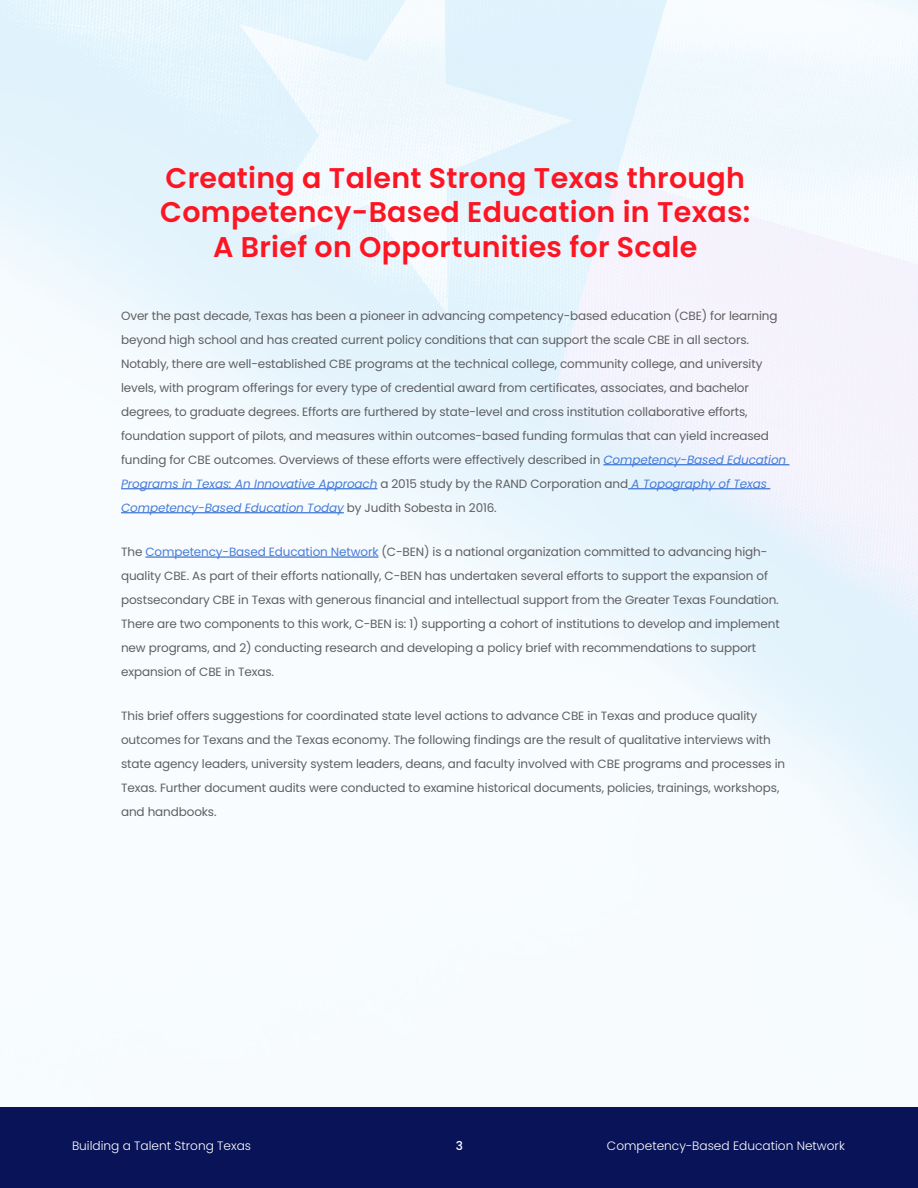
<style>
.page{position:relative;width:918px;height:1188px;background:#fff}
.page>*{position:absolute;margin:0;border:0;box-sizing:border-box;transform-origin:0 0}
.Sub_Title{font:600 28.5px/34.5px "Poppins";letter-spacing:.01em;color:#fc1623;text-align:center}
.t1{font:300 12.15px "Poppins";color:#fff}
.t2{font:500 12.15px "Poppins";color:#fff}
.main{font:12px/24px "Poppins";letter-spacing:-.01em;color:#5f5f62}
.s1{font-style:italic;color:#487cd8}
.s2{color:#487cd8}
</style>
<div class="page">
<div style="left:0;top:1107px;width:918px;height:81px;background:#091358"></div>
<img style="left:0;top:0;width:918px;height:925px">
<hr style="left:603px;top:465px;width:186px;height:1px;background:#15c">
<hr style="left:121px;top:489px;width:256px;height:1px;background:#15c">
<hr style="left:628px;top:489px;width:142px;height:1px;background:#15c">
<hr style="left:121px;top:513px;width:223px;height:1px;background:#15c">
<hr style="left:145px;top:557px;width:233px;height:1px;background:#15c">
<p class="Sub_Title" style="left:160px;top:161px;width:592px">Creating a Talent Strong Texas through<br>Competency-Based Education in Texas:<br>A Brief on Opportunities for Scale</p>
<p class="main" style="left:121px;top:303px;width:667px">Over the past decade, Texas has been a pioneer in advancing competency-based education (CBE) for learning beyond high school and has created current policy conditions that can support the scale CBE in all sectors.<br>Notably, there are well-established CBE programs at the technical college, community college, and university levels, with program offerings for every type of credential award from certificates, associates, and bachelor degrees, to graduate degrees. Efforts are furthered by state-level and cross institution collaborative efforts, foundation support of pilots, and measures within outcomes-based funding formulas that can yield increased funding for CBE outcomes. Overviews of these efforts were effectively described in <span class="s1">Competency-Based Education Programs in Texas: An Innovative Approach</span> a 2015 study by the RAND Corporation and <span class="s1">A Topography of Texas Competency-Based Education Today</span> by Judith Sobesta in 2016.</p>
<p class="main" style="left:121px;top:540px;width:660px">The <span class="s2">Competency-Based Education Network</span> (C-BEN) is a national organization committed to advancing high&shy;quality CBE. As part of their efforts nationally, C-BEN has undertaken several efforts to support the expansion of postsecondary CBE in Texas with generous financial and intellectual support from the Greater Texas Foundation.<br>There are two components to this work, C-BEN is: 1) supporting a cohort of institutions to develop and implement new programs, and 2) conducting research and developing a policy brief with recommendations to support expansion of CBE in Texas.</p>
<p class="main" style="left:121px;top:704px;width:666px">This brief offers suggestions for coordinated state level actions to advance CBE in Texas and produce quality outcomes for Texans and the Texas economy. The following findings are the result of qualitative interviews with state agency leaders, university system leaders, deans, and faculty involved with CBE programs and processes in Texas. Further document audits were conducted to examine historical documents, policies, trainings, workshops, and handbooks.</p>
<p class="t1" style="left:72px;top:1138px;width:181px">Building a Talent Strong Texas</p>
<p class="t2" style="left:456px;top:1138px;width:9px">3</p>
<p class="t1" style="left:607px;top:1138px;width:239px">Competency-Based Education Network</p>
</div>
